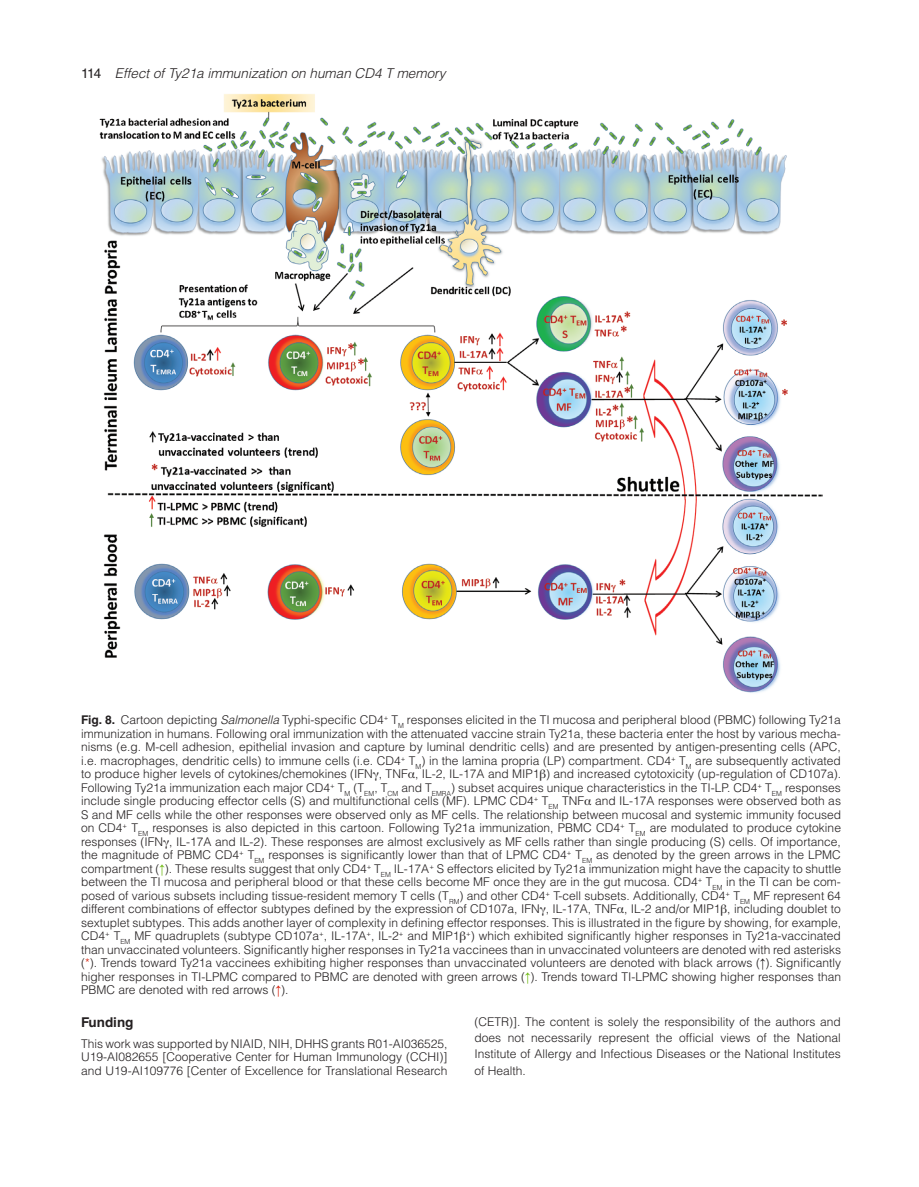
<style>
.page{position:relative;width:919px;height:1187px;background:#fff}
.page>*{position:absolute;margin:0;border:0;box-sizing:border-box;transform-origin:0 0}
.t1{font:italic 300 13.5px "Helvetica LT Std";color:#231f20}
.t2{font:700 13.5px "Helvetica LT Std";color:#231f20}
.t3{font:300 12px/13.5px "Helvetica LT Std";color:#231f20;text-align:justify}
.s1{font-weight:400;font-style:normal}
.s2{font-weight:700}
.s3{font-style:italic}
.s4{font-family:"Gandhari Unicode";font-weight:400}
.s5{font-family:"Gandhari Unicode";font-weight:400;color:#64b500}
.s6{color:#d51600}
.s7{font-family:"Gandhari Unicode";font-weight:400;color:#d51600}
</style>
<div class="page">
<img style="left:100px;top:94px;width:722px;height:599px">
<p class="t1" style="left:81px;top:65px;width:366px"><span class="s1">114</span> Effect of Ty21a immunization on human CD4 T memory</p>
<p class="t3" style="left:81px;top:713px;width:761px"><span class="s2">Fig. 8.</span> Cartoon depicting <span class="s3">Salmonella</span> Typhi-specific CD4<sup>+</sup> T<sub>M</sub> responses elicited in the TI mucosa and peripheral blood (PBMC) following Ty21a immunization in humans. Following oral immunization with the attenuated vaccine strain Ty21a, these bacteria enter the host by various mecha&shy;nisms (e.g. M-cell adhesion, epithelial invasion and capture by luminal dendritic cells) and are presented by antigen-presenting cells (APC, i.e. macrophages, dendritic cells) to immune cells (i.e. CD4<sup>+</sup> T<sub>M</sub>) in the lamina propria (LP) compartment. CD4<sup>+</sup> T<sub>M</sub> are subsequently activated to produce higher levels of cytokines/chemokines (IFN<span class="s4">γ</span>, TNF<span class="s4">α</span>, IL-2, IL-17A and MIP1<span class="s4">β</span>) and increased cytotoxicity (up-regulation of CD107a).<br>Following Ty21a immunization each major CD4<sup>+</sup> T<sub>M</sub> (T<sub>EM</sub>, T<sub>CM</sub> and T<sub>EMRA</sub>) subset acquires unique characteristics in the TI-LP. CD4<sup>+</sup> T<sub>EM</sub> responses include single producing effector cells (S) and multifunctional cells (MF). LPMC CD4<sup>+</sup> T<sub>EM</sub> TNF<span class="s4">α</span> and IL-17A responses were observed both as S and MF cells while the other responses were observed only as MF cells. The relationship between mucosal and systemic immunity focused on CD4<sup>+</sup> T<sub>EM</sub> responses is also depicted in this cartoon. Following Ty21a immunization, PBMC CD4<sup>+</sup> T<sub>EM</sub> are modulated to produce cytokine responses (IFN<span class="s4">γ</span>, IL-17A and IL-2). These responses are almost exclusively as MF cells rather than single producing (S) cells. Of importance, the magnitude of PBMC CD4<sup>+</sup> T<sub>EM</sub> responses is significantly lower than that of LPMC CD4<sup>+</sup> T<sub>EM</sub> as denoted by the green arrows in the LPMC compartment (<span class="s5">↑</span>). These results suggest that only CD4<sup>+</sup> T<sub>EM</sub> IL-17A<sup>+</sup> S effectors elicited by Ty21a immunization might have the capacity to shuttle between the TI mucosa and peripheral blood or that these cells become MF once they are in the gut mucosa. CD4<sup>+</sup> T<sub>EM</sub> in the TI can be com&shy;posed of various subsets including tissue-resident memory T cells (T<sub>RM</sub>) and other CD4<sup>+</sup> T-cell subsets. Additionally, CD4<sup>+</sup> T<sub>EM</sub> MF represent 64 different combinations of effector subtypes defined by the expression of CD107a, IFN<span class="s4">γ</span>, IL-17A, TNF<span class="s4">α</span>, IL-2 and/or MIP1<span class="s4">β</span>, including doublet to sextuplet subtypes. This adds another layer of complexity in defining effector responses. This is illustrated in the figure by showing, for example, CD4<sup>+</sup> T<sub>EM</sub> MF quadruplets (subtype CD107a<sup>+</sup>, IL-17A<sup>+</sup>, IL-2<sup>+</sup> and MIP1<span class="s4">β</span><sup>+</sup>) which exhibited significantly higher responses in Ty21a-vaccinated than unvaccinated volunteers. Significantly higher responses in Ty21a vaccinees than in unvaccinated volunteers are denoted with red asterisks (<span class="s6">*</span>). Trends toward Ty21a vaccinees exhibiting higher responses than unvaccinated volunteers are denoted with black arrows (<span class="s4">↑</span>). Significantly higher responses in TI-LPMC compared to PBMC are denoted with green arrows (<span class="s5">↑</span>). Trends toward TI-LPMC showing higher responses than PBMC are denoted with red arrows (<span class="s7">↑</span>).</p>
<p class="t2" style="left:81px;top:1013px;width:54px">Funding</p>
<p class="t3" style="left:81px;top:1036px;width:368px">This work was supported by NIAID, NIH, DHHS grants R01-AI036525, U19-AI082655 [Cooperative Center for Human Immunology (CCHI)] and U19-AI109776 [Center of Excellence for Translational Research</p>
<p class="t3" style="left:474px;top:1012px;width:368px;line-height:16.5px">(CETR)]. The content is solely the responsibility of the authors and does not necessarily represent the official views of the National Institute of Allergy and Infectious Diseases or the National Institutes of Health.</p>
</div>
